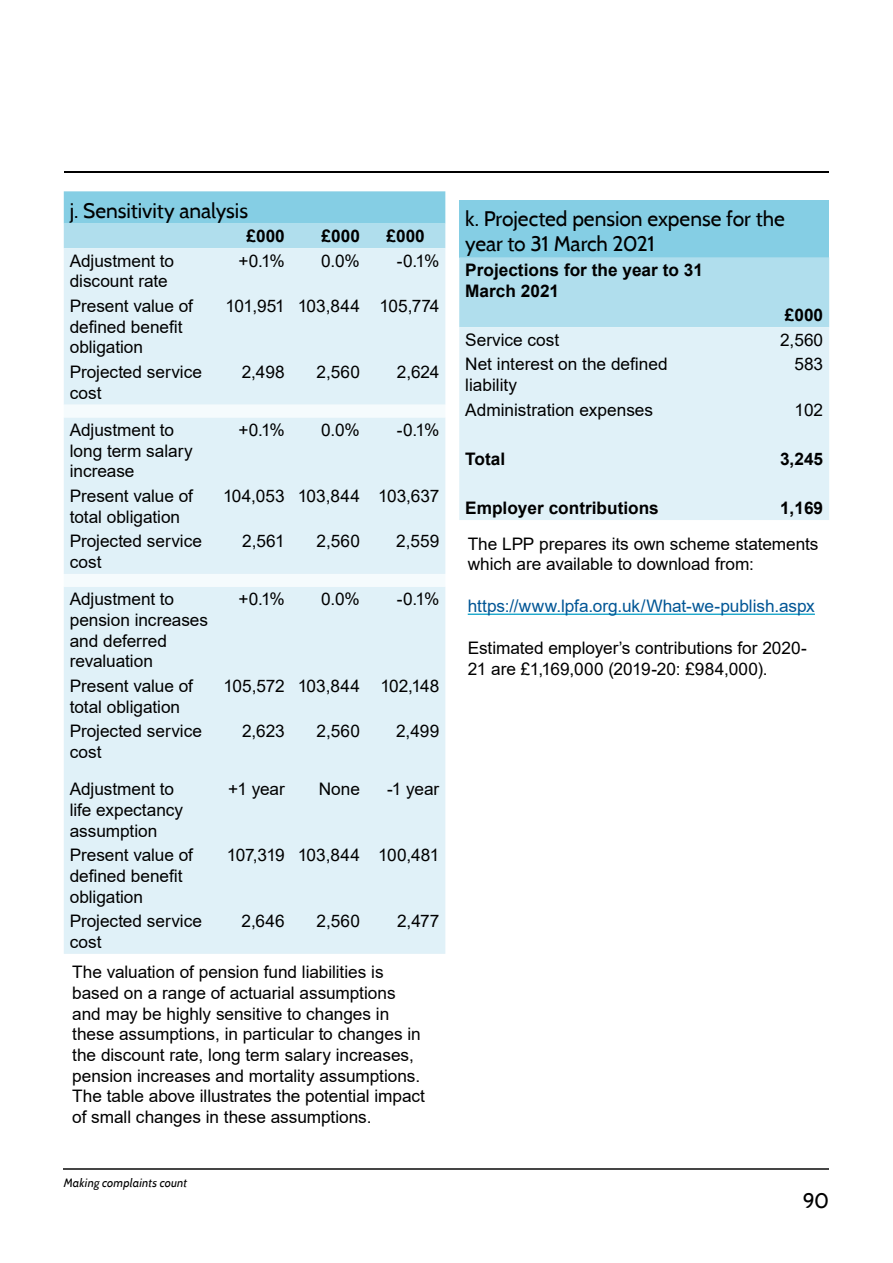
<style>
.page{position:relative;width:893px;height:1263px;background:#fff}
.page>*{position:absolute;margin:0;border:0;box-sizing:border-box;transform-origin:0 0}
._3__Second_sub{font:21px/25.2px "Cabin";letter-spacing:-.005em;color:#000}
._5__Body_Text{font:17.25px/20.7px "Arial";letter-spacing:-.005em;color:#000}
.t1{font:700 17.25px/20.7px "Arial";color:#000}
._5__Body_Text-2{font:17.25px "Arial";letter-spacing:-.005em;color:#005595}
.t2{font:italic 12px "Cabin";letter-spacing:.015em;color:#000}
</style>
<div class="page">
<div style="left:51px;top:1158px;width:791px;height:13px;background:#000;opacity:.27"></div>
<div style="left:52px;top:170px;width:791px;height:14px;background:#000;opacity:.27"></div>
<svg style="left:64px;top:191px;width:381px;height:57px;background:#98d5e8"></svg>
<div style="left:64px;top:248px;width:381px;height:706px;background:#e0f1f8"></div>
<svg style="left:64px;top:405px;width:381px;height:182px;background:#e2f2f8"></svg>
<div style="left:459px;top:200px;width:370px;height:57px;background:#85cee4"></div>
<div style="left:459px;top:257px;width:370px;height:70px;background:#b0deed"></div>
<div style="left:459px;top:327px;width:370px;height:193px;background:#e0f1f8"></div>
<hr style="left:468px;top:614px;width:347px;height:1px;background:#009dc5">
<h3 class="_3__Second_sub" style="left:70px;top:197px;width:180px">j. Sensitivity analysis</h3>
<p class="t1" style="left:246px;top:226px;width:40px">£000</p>
<p class="t1" style="left:322px;top:226px;width:40px">£000</p>
<p class="t1" style="left:386px;top:226px;width:40px">£000</p>
<p class="_5__Body_Text" style="left:70px;top:250px;width:106px">Adjustment to discount rate</p>
<p class="_5__Body_Text" style="left:239px;top:250px;width:48px">+0.1%</p>
<p class="_5__Body_Text" style="left:321px;top:250px;width:40px">0.0%</p>
<p class="_5__Body_Text" style="left:397px;top:250px;width:44px">-0.1%</p>
<p class="_5__Body_Text" style="left:70px;top:295px;width:125px">Present value of defined benefit obligation</p>
<p class="_5__Body_Text" style="left:226px;top:295px;width:61px">101,951</p>
<p class="_5__Body_Text" style="left:298px;top:295px;width:64px">103,844</p>
<p class="_5__Body_Text" style="left:380px;top:295px;width:61px">105,774</p>
<p class="_5__Body_Text" style="left:70px;top:361px;width:134px">Projected service cost</p>
<p class="_5__Body_Text" style="left:242px;top:361px;width:45px">2,498</p>
<p class="_5__Body_Text" style="left:317px;top:361px;width:45px">2,560</p>
<p class="_5__Body_Text" style="left:397px;top:361px;width:44px">2,624</p>
<p class="_5__Body_Text" style="left:70px;top:419px;width:124px">Adjustment to long term salary increase</p>
<p class="_5__Body_Text" style="left:239px;top:419px;width:48px">+0.1%</p>
<p class="_5__Body_Text" style="left:321px;top:419px;width:40px">0.0%</p>
<p class="_5__Body_Text" style="left:397px;top:419px;width:44px">-0.1%</p>
<p class="_5__Body_Text" style="left:70px;top:485px;width:125px">Present value of total obligation</p>
<p class="_5__Body_Text" style="left:223px;top:485px;width:63px">104,053</p>
<p class="_5__Body_Text" style="left:298px;top:485px;width:64px">103,844</p>
<p class="_5__Body_Text" style="left:378px;top:485px;width:63px">103,637</p>
<p class="_5__Body_Text" style="left:70px;top:531px;width:134px">Projected service cost</p>
<p class="_5__Body_Text" style="left:242px;top:531px;width:44px">2,561</p>
<p class="_5__Body_Text" style="left:317px;top:531px;width:45px">2,560</p>
<p class="_5__Body_Text" style="left:396px;top:531px;width:45px">2,559</p>
<p class="_5__Body_Text" style="left:70px;top:589px;width:140px">Adjustment to pension increases and deferred revaluation</p>
<p class="_5__Body_Text" style="left:239px;top:589px;width:48px">+0.1%</p>
<p class="_5__Body_Text" style="left:321px;top:589px;width:40px">0.0%</p>
<p class="_5__Body_Text" style="left:397px;top:589px;width:44px">-0.1%</p>
<p class="_5__Body_Text" style="left:70px;top:675px;width:125px">Present value of total obligation</p>
<p class="_5__Body_Text" style="left:224px;top:675px;width:63px">105,572</p>
<p class="_5__Body_Text" style="left:298px;top:675px;width:64px">103,844</p>
<p class="_5__Body_Text" style="left:380px;top:675px;width:61px">102,148</p>
<p class="_5__Body_Text" style="left:70px;top:721px;width:134px">Projected service cost</p>
<p class="_5__Body_Text" style="left:242px;top:721px;width:44px">2,623</p>
<p class="_5__Body_Text" style="left:317px;top:721px;width:45px">2,560</p>
<p class="_5__Body_Text" style="left:396px;top:721px;width:45px">2,499</p>
<p class="_5__Body_Text" style="left:70px;top:779px;width:115px">Adjustment to life expectancy assumption</p>
<p class="_5__Body_Text" style="left:228px;top:779px;width:58px">+1 year</p>
<p class="_5__Body_Text" style="left:319px;top:779px;width:43px">None</p>
<p class="_5__Body_Text" style="left:387px;top:779px;width:54px">-1 year</p>
<p class="_5__Body_Text" style="left:70px;top:845px;width:125px">Present value of defined benefit obligation</p>
<p class="_5__Body_Text" style="left:227px;top:845px;width:59px">107,319</p>
<p class="_5__Body_Text" style="left:298px;top:845px;width:64px">103,844</p>
<p class="_5__Body_Text" style="left:378px;top:845px;width:63px">100,481</p>
<p class="_5__Body_Text" style="left:70px;top:911px;width:134px">Projected service cost</p>
<p class="_5__Body_Text" style="left:242px;top:911px;width:45px">2,646</p>
<p class="_5__Body_Text" style="left:317px;top:911px;width:45px">2,560</p>
<p class="_5__Body_Text" style="left:397px;top:911px;width:44px">2,477</p>
<p class="_5__Body_Text" style="left:72px;top:962px;width:354px">The valuation of pension fund liabilities is based on a range of actuarial assumptions and may be highly sensitive to changes in these assumptions, in particular to changes in the discount rate, long term salary increases, pension increases and mortality assumptions.<br>The table above illustrates the potential impact of small changes in these assumptions.</p>
<p class="t2" style="left:64px;top:1175px;width:125px">Making complaints count</p>
<h3 class="_3__Second_sub" style="left:465px;top:206px;width:321px">k. Projected pension expense for the year to 31 March 2021</h3>
<p class="t1" style="left:465px;top:260px;width:239px">Projections for the year to 31<br>March 2021</p>
<p class="t1" style="left:785px;top:305px;width:40px">£000</p>
<p class="_5__Body_Text" style="left:465px;top:329px;width:95px">Service cost</p>
<p class="_5__Body_Text" style="left:780px;top:329px;width:45px">2,560</p>
<p class="_5__Body_Text" style="left:465px;top:354px;width:204px">Net interest on the defined liability</p>
<p class="_5__Body_Text" style="left:794px;top:354px;width:30px">583</p>
<p class="_5__Body_Text" style="left:465px;top:399px;width:189px">Administration expenses</p>
<p class="_5__Body_Text" style="left:794px;top:399px;width:30px">102</p>
<p class="t1" style="left:465px;top:448px;width:41px">Total</p>
<p class="t1" style="left:780px;top:448px;width:45px">3,245</p>
<p class="t1" style="left:465px;top:498px;width:195px">Employer contributions</p>
<p class="t1" style="left:780px;top:498px;width:45px">1,169</p>
<p class="_5__Body_Text" style="left:468px;top:533px;width:352px">The LPP prepares its own scheme statements which are available to download from:</p>
<p class="_5__Body_Text-2" style="left:468px;top:594px;width:349px">https://www.lpfa.org.uk/What-we-publish.aspx</p>
<p class="_5__Body_Text" style="left:468px;top:638px;width:341px">Estimated employer’s contributions for 2020-<br>21 are £1,169,000 (2019-20: £984,000).</p>
<p class="_3__Second_sub" style="left:803px;top:1187px;width:28px">90</p>
</div>
